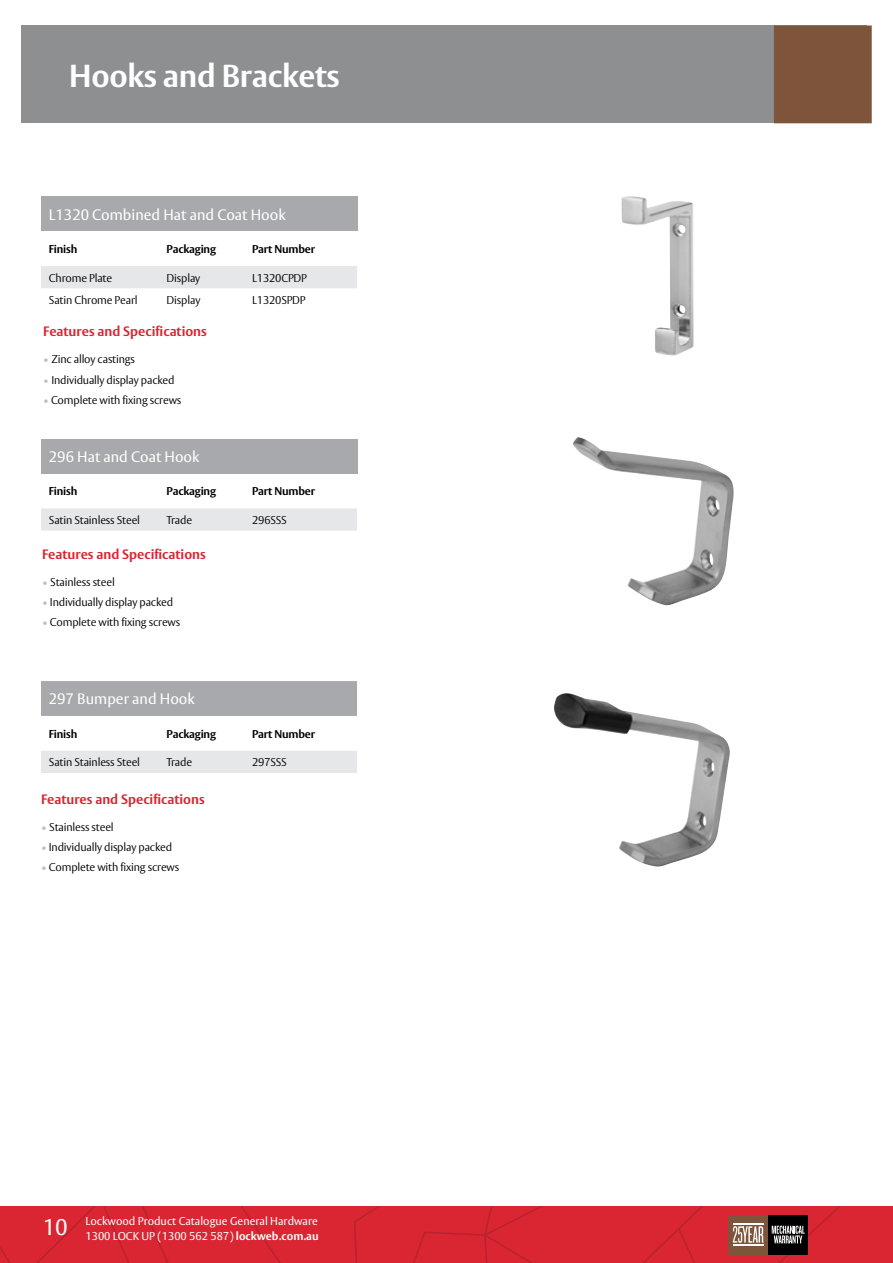
<style>
.page{position:relative;width:893px;height:1263px;background:#fff}
.page>*{position:absolute;margin:0;border:0;box-sizing:border-box;transform-origin:0 0}
.t1{font:700 31.5px "ASSA Vesta";letter-spacing:-.01em;color:#fff}
.t2{font:22.5px "ASSA Vesta";color:#fff}
.t3{font:15px "ASSA Vesta";color:#fff}
.t4{font:700 13.5px "ASSA Vesta";color:#d92632}
.t5{font:300 11.25px "ASSA Vesta";letter-spacing:-.015em;color:#000}
.t6{font:11.25px/15px "ASSA Vesta";color:#fff}
.t7{font:700 11.25px "ASSA Vesta";letter-spacing:-.015em;color:#000}
.s1{color:#bcbec0}
.s2{font-weight:700}
</style>
<div class="page">
<svg style="left:0;top:1206px;width:893px;height:57px;background:#d02832"></svg>
<hr style="left:733px;top:1224px;width:30px;height:1px;background:#fff">
<hr style="left:733px;top:1244px;width:30px;height:1px;background:#fff">
<div style="left:21px;top:26px;width:846px;height:97px;background:#8d8f91"></div>
<div style="left:774px;top:26px;width:98px;height:97px;background:#7e543a"></div>
<img style="left:621px;top:196px;width:73px;height:160px">
<img style="left:572px;top:437px;width:162px;height:169px">
<img style="left:554px;top:693px;width:176px;height:174px">
<div style="left:41px;top:196px;width:316px;height:35px;background:#a7a9ac"></div>
<div style="left:41px;top:266px;width:316px;height:22px;background:#e6e7e8"></div>
<div style="left:41px;top:439px;width:316px;height:34px;background:#a7a9ac"></div>
<svg style="left:41px;top:508px;width:316px;height:23px;background:#e6e7e8"></svg>
<div style="left:41px;top:681px;width:316px;height:35px;background:#a7a9ac"></div>
<div style="left:41px;top:751px;width:316px;height:22px;background:#e6e7e8"></div>
<h1 class="t1" style="left:69px;top:56px;width:272px">Hooks and Brackets</h1>
<h3 class="t3" style="left:49px;top:205px;width:238px">L1320 Combined Hat and Coat Hook</h3>
<p class="t7" style="left:49px;top:242px;width:30px">Finish</p>
<p class="t7" style="left:167px;top:242px;width:51px">Packaging</p>
<p class="t7" style="left:252px;top:242px;width:64px">Part Number</p>
<p class="t5" style="left:49px;top:271px;width:65px">Chrome Plate</p>
<p class="t5" style="left:167px;top:271px;width:35px">Display</p>
<p class="t5" style="left:252px;top:271px;width:56px">L1320CPDP</p>
<p class="t5" style="left:49px;top:293px;width:90px">Satin Chrome Pearl</p>
<p class="t5" style="left:167px;top:293px;width:35px">Display</p>
<p class="t5" style="left:252px;top:293px;width:55px">L1320SPDP</p>
<p class="t4" style="left:43px;top:323px;width:165px">Features and Specifications</p>
<p class="t5" style="left:43px;top:352px;width:93px"><span class="s1">•</span> Zinc alloy castings</p>
<p class="t5" style="left:43px;top:373px;width:133px"><span class="s1">•</span> Individually display packed</p>
<p class="t5" style="left:43px;top:393px;width:140px"><span class="s1">•</span> Complete with fixing screws</p>
<h3 class="t3" style="left:49px;top:448px;width:152px">296 Hat and Coat Hook</h3>
<p class="t7" style="left:49px;top:484px;width:30px">Finish</p>
<p class="t7" style="left:167px;top:484px;width:51px">Packaging</p>
<p class="t7" style="left:252px;top:484px;width:64px">Part Number</p>
<p class="t5" style="left:49px;top:513px;width:93px">Satin Stainless Steel</p>
<p class="t5" style="left:167px;top:513px;width:27px">Trade</p>
<p class="t5" style="left:252px;top:513px;width:36px">296SSS</p>
<p class="t4" style="left:42px;top:546px;width:165px">Features and Specifications</p>
<p class="t5" style="left:42px;top:575px;width:74px"><span class="s1">•</span> Stainless steel</p>
<p class="t5" style="left:42px;top:595px;width:133px"><span class="s1">•</span> Individually display packed</p>
<p class="t5" style="left:42px;top:615px;width:140px"><span class="s1">•</span> Complete with fixing screws</p>
<h3 class="t3" style="left:49px;top:690px;width:147px">297 Bumper and Hook</h3>
<p class="t7" style="left:49px;top:727px;width:30px">Finish</p>
<p class="t7" style="left:167px;top:727px;width:51px">Packaging</p>
<p class="t7" style="left:252px;top:727px;width:64px">Part Number</p>
<p class="t5" style="left:49px;top:755px;width:93px">Satin Stainless Steel</p>
<p class="t5" style="left:167px;top:755px;width:27px">Trade</p>
<p class="t5" style="left:252px;top:755px;width:36px">297SSS</p>
<p class="t4" style="left:41px;top:790px;width:165px">Features and Specifications</p>
<p class="t5" style="left:41px;top:820px;width:74px"><span class="s1">•</span> Stainless steel</p>
<p class="t5" style="left:41px;top:840px;width:133px"><span class="s1">•</span> Individually display packed</p>
<p class="t5" style="left:41px;top:860px;width:140px"><span class="s1">•</span> Complete with fixing screws</p>
<h2 class="t2" style="left:43px;top:1214px;width:26px">10</h2>
<p class="t6" style="left:85px;top:1214px;width:235px">Lockwood Product Catalogue General Hardware<br>1300 LOCK UP (1300 562 587) <span class="s2">lockweb.com.au</span></p>
</div>
